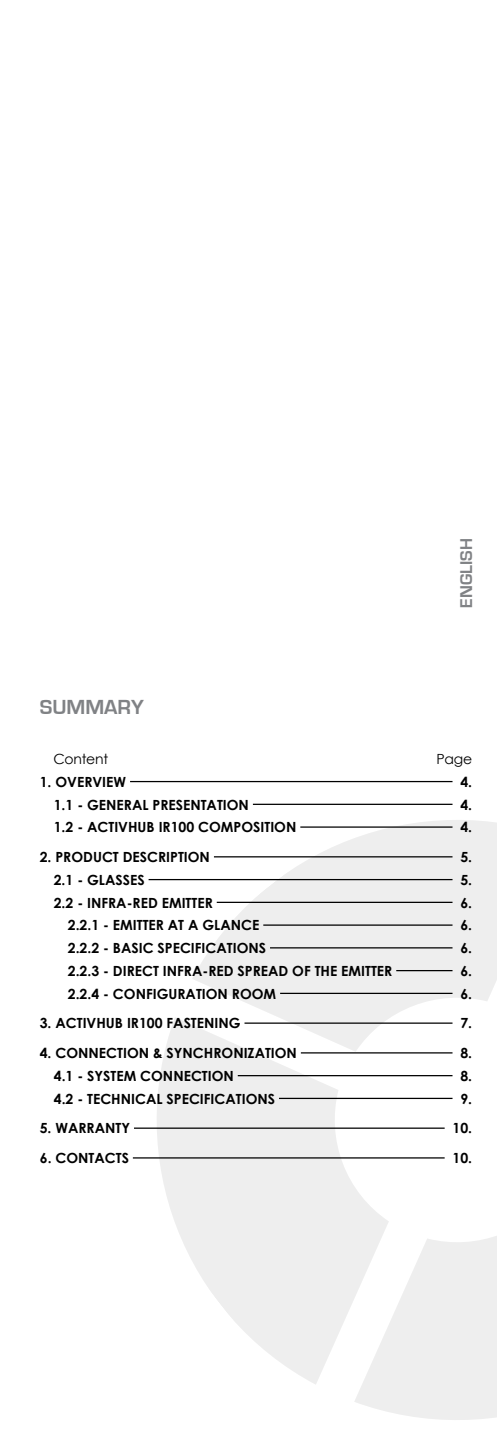
<style>
.page{position:relative;width:497px;height:1439px;background:#fff}
.page>*{position:absolute;margin:0;border:0;box-sizing:border-box;transform-origin:0 0}
.t1{font:700 21px "Eurostile";color:#808285}
.t2{font:700 17.5px "Eurostile";color:#808285}
.t3{font:700 14px "Century Gothic";color:#000}
.t4{font:14px "Century Gothic";letter-spacing:-.02em;color:#000}
</style>
<div class="page">
<svg style="left:132px;top:1017px;width:256px;height:367px;fill:#eee"></svg>
<svg style="left:353px;top:1188px;width:143px;height:232px;fill:#eee"></svg>
<svg style="left:192px;top:803px;width:304px;height:249px;fill:#eee"></svg>
<hr style="left:130px;top:781px;width:322px;height:1px;background:#000">
<hr style="left:252px;top:803px;width:200px;height:2px;background:#000">
<hr style="left:300px;top:826px;width:152px;height:1px;background:#000">
<hr style="left:214px;top:856px;width:238px;height:1px;background:#000">
<hr style="left:148px;top:879px;width:304px;height:1px;background:#000">
<hr style="left:216px;top:901px;width:236px;height:2px;background:#000">
<hr style="left:263px;top:924px;width:189px;height:1px;background:#000">
<hr style="left:270px;top:947px;width:182px;height:1px;background:#000">
<hr style="left:396px;top:970px;width:56px;height:1px;background:#000">
<hr style="left:280px;top:992px;width:172px;height:2px;background:#000">
<hr style="left:244px;top:1022px;width:208px;height:1px;background:#000">
<hr style="left:300px;top:1052px;width:152px;height:1px;background:#000">
<hr style="left:237px;top:1075px;width:215px;height:1px;background:#000">
<hr style="left:278px;top:1097px;width:174px;height:2px;background:#000">
<hr style="left:134px;top:1127px;width:310px;height:1px;background:#000">
<hr style="left:133px;top:1157px;width:311px;height:1px;background:#000">
<p class="t2" style="left:456px;top:607px;width:71px;rotate:-90deg">ENGLISH</p>
<h1 class="t1" style="left:40px;top:695px;width:105px">SUMMARY</h1>
<p class="t4" style="left:53px;top:749px;width:56px">Content</p>
<p class="t4" style="left:436px;top:749px;width:37px">Page</p>
<p class="t3" style="left:40px;top:771px;width:88px">1. OVE RVIEW</p>
<p class="t3" style="left:460px;top:771px;width:13px">4.</p>
<p class="t3" style="left:54px;top:794px;width:196px">1.1 - GENERAL PRESENTATION</p>
<p class="t3" style="left:460px;top:794px;width:13px">4.</p>
<p class="t3" style="left:54px;top:816px;width:189px">1.2 - ACTIVHUB IR100 COMPOS</p>
<p class="t3" style="left:260px;top:816px;width:37px">ITION</p>
<p class="t3" style="left:460px;top:816px;width:13px">4.</p>
<p class="t3" style="left:40px;top:846px;width:171px">2. PRODUCT DESCRIPTION</p>
<p class="t3" style="left:460px;top:846px;width:13px">5.</p>
<p class="t3" style="left:54px;top:869px;width:70px">2.1 - GLASSES</p>
<p class="t3" style="left:460px;top:869px;width:13px">5.</p>
<p class="t3" style="left:54px;top:892px;width:160px">2.2 - INFRA-RED EMITTER</p>
<p class="t3" style="left:460px;top:892px;width:13px">6.</p>
<p class="t3" style="left:68px;top:914px;width:191px">2.2.1 - EMITTER AT A GLANCE</p>
<p class="t3" style="left:460px;top:914px;width:13px">6.</p>
<p class="t3" style="left:68px;top:937px;width:198px">2.2.2 - BASIC SPECIFICATIONS</p>
<p class="t3" style="left:460px;top:937px;width:13px">6.</p>
<p class="t3" style="left:68px;top:960px;width:325px">2.2.3 - DIRECT INFRA-RED SP READ OF THE EMITTER</p>
<p class="t3" style="left:460px;top:960px;width:13px">6.</p>
<p class="t3" style="left:68px;top:983px;width:210px">2.2.4 - CONFIGURATION ROOM</p>
<p class="t3" style="left:460px;top:983px;width:13px">6.</p>
<p class="t3" style="left:40px;top:1012px;width:199px">3. ACTIVHUB IR100 FASTENING</p>
<p class="t3" style="left:460px;top:1012px;width:13px">7.</p>
<p class="t3" style="left:40px;top:1042px;width:258px">4. CONNECTION &amp; SYNCH RONIZATION</p>
<p class="t3" style="left:460px;top:1042px;width:13px">8.</p>
<p class="t3" style="left:54px;top:1065px;width:181px">4.1 - SYSTEM CO NNECTIO N</p>
<p class="t3" style="left:460px;top:1065px;width:13px">8.</p>
<p class="t3" style="left:54px;top:1088px;width:221px">4.2 - TECH NICAL SPECIFICATIONS</p>
<p class="t3" style="left:460px;top:1088px;width:13px">9.</p>
<p class="t3" style="left:40px;top:1117px;width:92px">5. WARRANTY</p>
<p class="t3" style="left:452px;top:1117px;width:21px">10.</p>
<p class="t3" style="left:40px;top:1147px;width:89px">6. CO NTACTS</p>
<p class="t3" style="left:452px;top:1147px;width:21px">10.</p>
</div>
